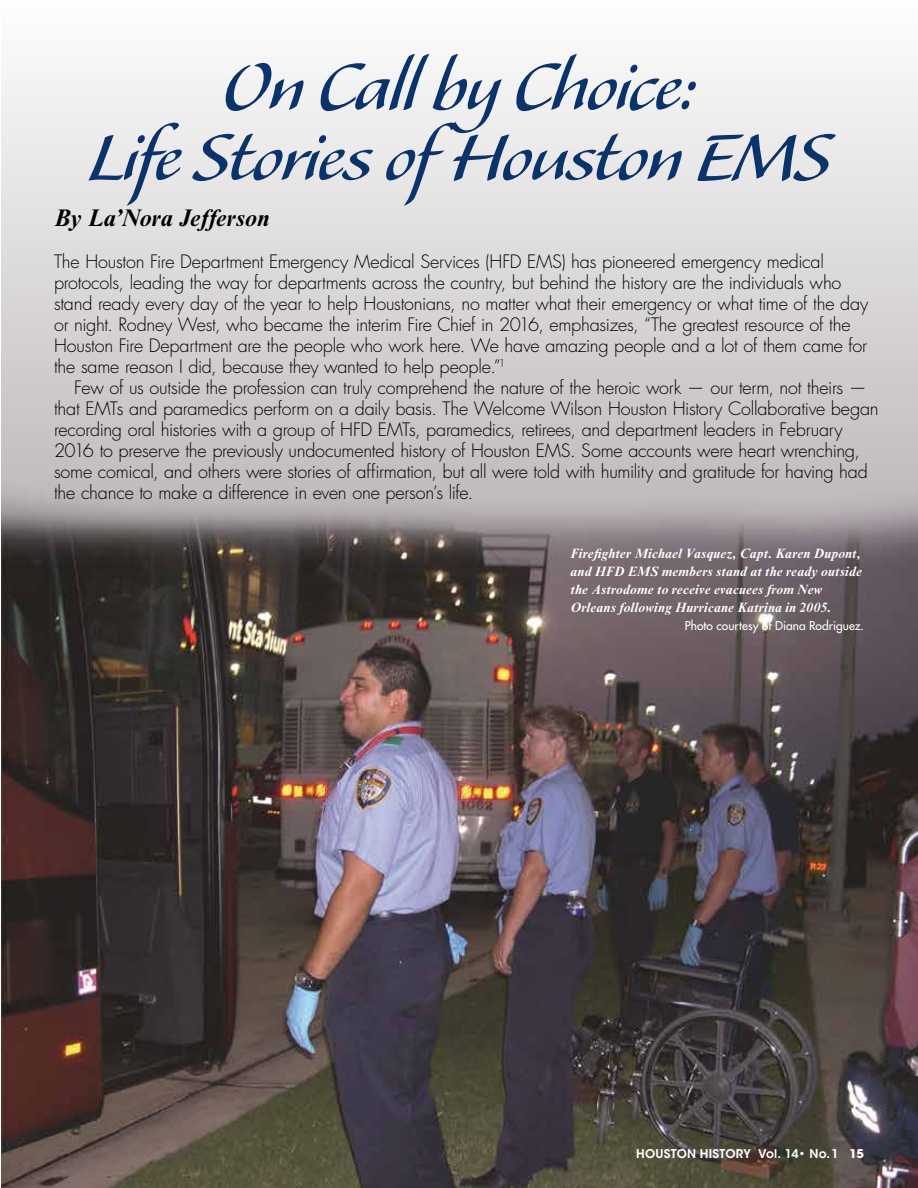
<style>
.page{position:relative;width:918px;height:1188px;background:#fff}
.page>*{position:absolute;margin:0;border:0;box-sizing:border-box;transform-origin:0 0}
.t1{font:84px/70.5px "Alexa Std";letter-spacing:-.03em;color:#0b336b;text-align:center}
.t2{font:italic 700 24px "Times New Roman MT Std";letter-spacing:-.01em;color:#000}
.t3{font:300 18px/21px "Futura Std";letter-spacing:-.01em;color:#000}
.t4{font:italic 700 13.5px/18px "Times New Roman MT Std";letter-spacing:.015em;color:#fff}
.t5{font:500 12px "Futura Std";letter-spacing:.005em;color:#fff}
.t6{font:600 12px "ITC Avant Garde Std";letter-spacing:.02em;color:#fff}
.s1{font-weight:700}
</style>
<div class="page">
<img style="left:1px;top:72px;width:917px;height:1116px">
<h1 class="t1" style="left:87px;top:55px;width:745px">On Call by Choice:<br>Life Stories of Houston EMS</h1>
<h2 class="t2" style="left:54px;top:204px;width:217px">By La’Nora Jefferson</h2>
<p class="t3" style="left:54px;top:251px;width:816px">The Houston Fire Department Emergency Medical Services (HFD EMS) has pioneered emergency medical protocols, leading the way for departments across the country, but behind the history are the individuals who stand ready every day of the year to help Houstonians, no matter what their emergency or what time of the day or night. Rodney West, who became the interim Fire Chief in 2016, emphasizes, “The greatest resource of the Houston Fire Department are the people who work here. We have amazing people and a lot of them came for the same reason I did, because they wanted to help people.”<sup>1</sup></p>
<p class="t3" style="left:54px;top:377px;width:826px;text-indent:20px">Few of us outside the profession can truly comprehend the nature of the heroic work — our term, not theirs — that EMTs and paramedics perform on a daily basis. The Welcome Wilson Houston History Collaborative began recording oral histories with a group of HFD EMTs, paramedics, retirees, and department leaders in February 2016 to preserve the previously undocumented history of Houston EMS. Some accounts were heart wrenching, some comical, and others were stories of affirmation, but all were told with humility and gratitude for having had the chance to make a difference in even one person’s life.</p>
<p class="t4" style="left:571px;top:545px;width:293px">Firefighter Michael Vasquez, Capt. Karen Dupont, and HFD EMS members stand at the ready outside the Astrodome to receive evacuees from New Orleans following Hurricane Katrina in 2005.</p>
<p class="t5" style="left:685px;top:618px;width:181px">Photo courtesy of Diana Rodriguez.</p>
<p class="t6" style="left:636px;top:1146px;width:229px">HOUSTON HISTORY Vol. 14• No.1 <span class="s1">15</span></p>
</div>
